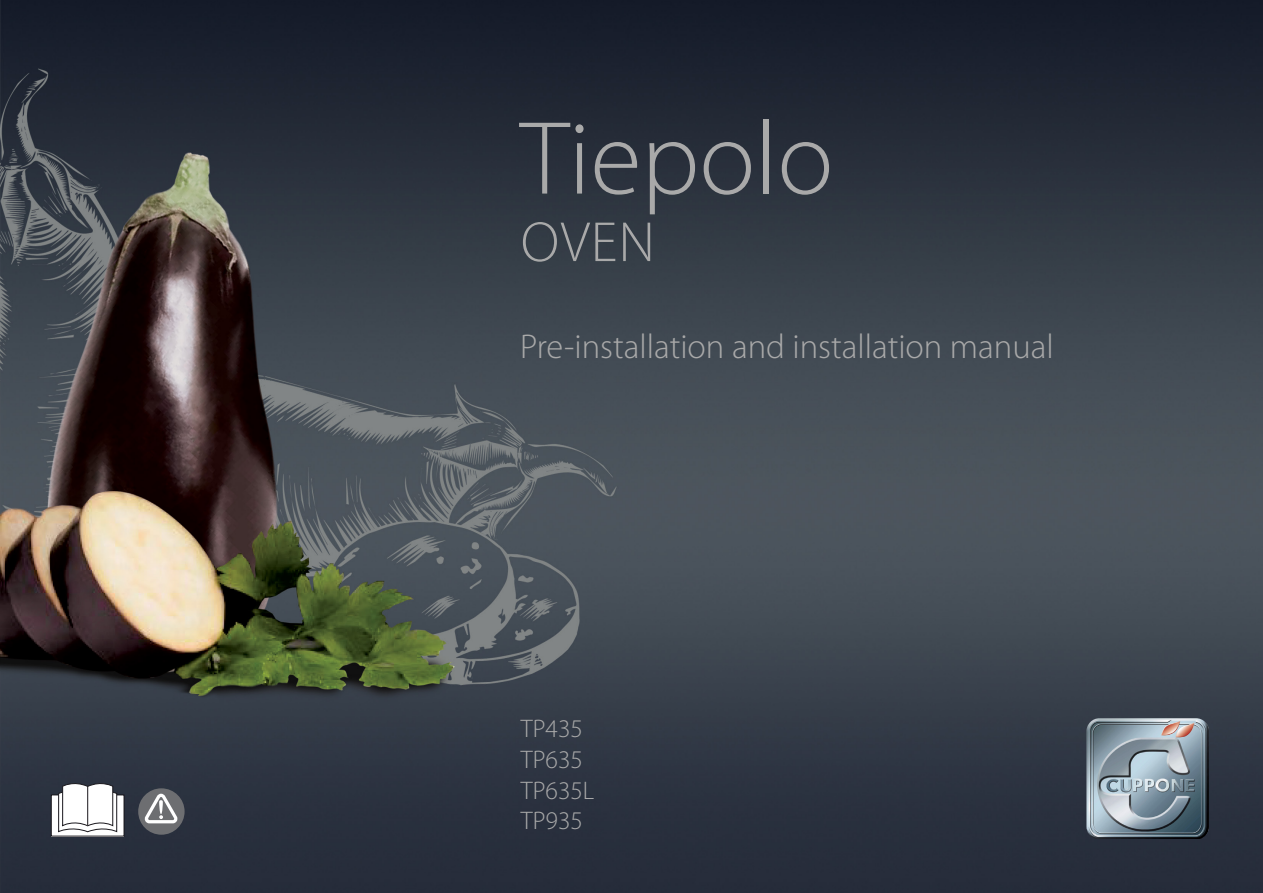
<style>
.page{position:relative;width:1263px;height:893px;background:#fff}
.page>*{position:absolute;margin:0;border:0;box-sizing:border-box;transform-origin:0 0}
.t1{font:300 105px "Myriad Pro";color:#a9a9a9}
.t2{font:300 57px "Myriad Pro";color:#a9a9a9}
.t3{font:300 34.5px "Myriad Pro";color:#a9a9a9}
.t4{font:300 25.5px/30.6px "Myriad Pro";color:#a9a9a9}
</style>
<div class="page">
<img style="left:0;top:0;width:1263px;height:893px">
<div style="left:51px;top:795px;width:73px;height:41px;background:#fff"></div>
<div style="left:51px;top:794px;width:74px;height:43px;border:1px solid #19171c"></div>
<svg style="left:58px;top:781px;width:60px;height:52px"></svg>
<hr style="left:87px;top:786px;width:1px;height:39px;background:#19171c">
<div style="left:138px;top:788px;width:47px;height:47px;background:#6d6e71;border-radius:50%"></div>
<svg style="left:144px;top:794px;width:35px;height:29px"></svg>
<img style="left:1086px;top:718px;width:123px;height:121px">
<h1 class="t1" style="left:520px;top:101px;width:315px">Tiepolo</h1>
<h2 class="t2" style="left:521px;top:211px;width:136px">OVEN</h2>
<p class="t3" style="left:520px;top:327px;width:535px">Pre-installation and installation manual</p>
<p class="t4" style="left:521px;top:714px;width:75px">TP435<br>TP635<br>TP635L<br>TP935</p>
</div>
